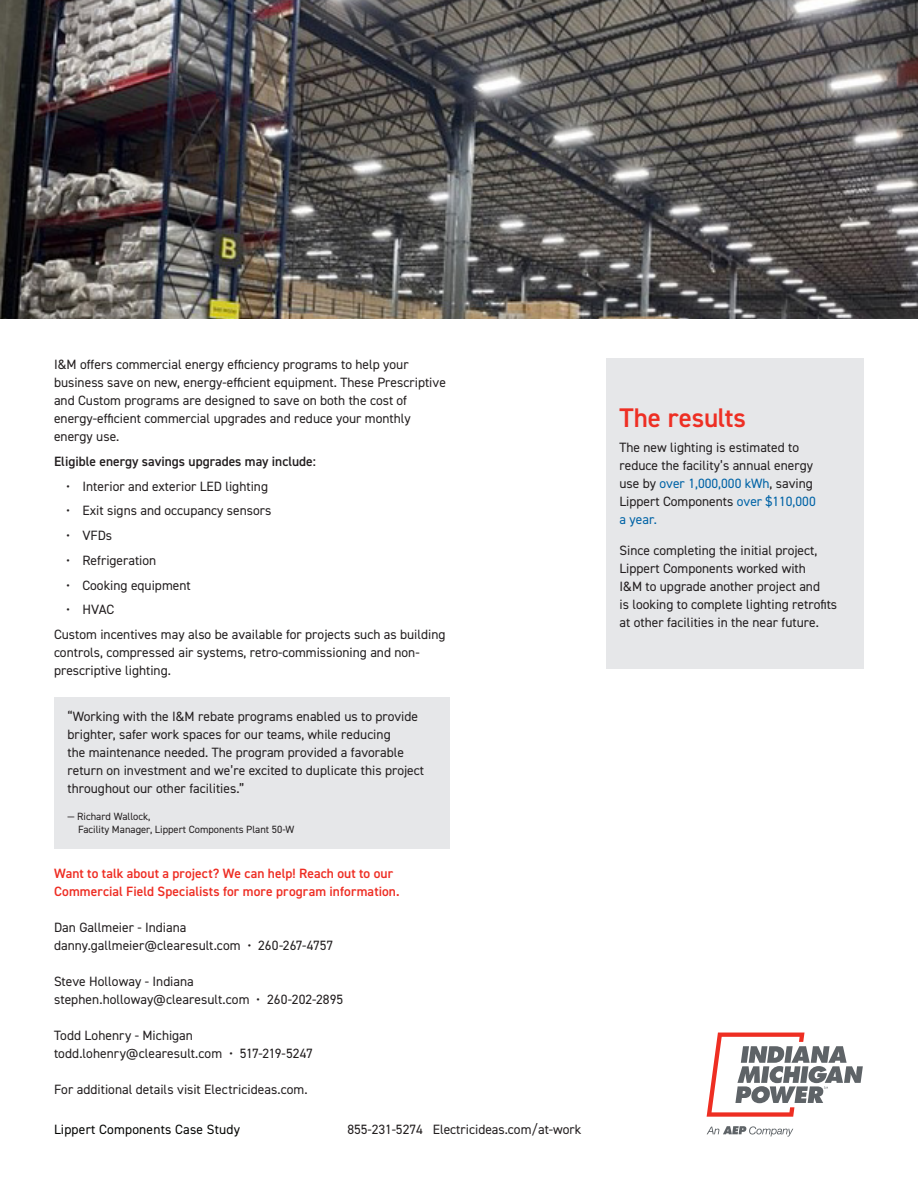
<style>
.page{position:relative;width:918px;height:1188px;background:#fff}
.page>*{position:absolute;margin:0;border:0;box-sizing:border-box;transform-origin:0 0}
.NHGD_-_Page_Header_S{font:600 27px "DIN2014";letter-spacing:-.01em;color:#ee2f24}
.NHGT_-_Paragraph_Tex{font:13.5px/18px "DIN2014";color:#231f20}
.NHGT_-_Small_Italic{font:13.5px "DIN2014";color:#231f20}
.NHGT_-_Small_Italic-2{font:600 13.5px/18px "DIN2014";letter-spacing:.005em;color:#ee2d23}
.NHGT_-_Paragraph_Tex-2{font:600 13.5px "DIN2014";color:#231f20}
.t1{font:13.5px "DIN2014";letter-spacing:.015em;color:#040503}
.NHGT_-_Paragraph_Tex-3{font:10.5px/13.5px "DIN2014";color:#231f20}
.s1{color:#0063a6}
</style>
<div class="page">
<svg style="left:707px;top:1126px;width:86px;height:11px"></svg>
<svg style="left:707px;top:1033px;width:156px;height:84px"></svg>
<img style="left:0;top:0;width:918px;height:318px">
<div style="left:606px;top:359px;width:258px;height:310px;background:#e6e7e9"></div>
<div style="left:54px;top:697px;width:396px;height:152px;background:#e6e7e9"></div>
<p class="NHGT_-_Paragraph_Tex" style="left:54px;top:355px;width:393px">I&amp;M offers commercial energy efficiency programs to help your business save on new, energy-efficient equipment. These Prescriptive and Custom programs are designed to save on both the cost of energy-efficient commercial upgrades and reduce your monthly energy use.</p>
<p class="NHGT_-_Paragraph_Tex-2" style="left:54px;top:452px;width:264px">Eligible energy savings upgrades may include:</p>
<p class="NHGT_-_Paragraph_Tex" style="left:66px;top:477px;width:204px">• Interior and exterior LED lighting</p>
<p class="NHGT_-_Paragraph_Tex" style="left:66px;top:501px;width:207px">• Exit signs and occupancy sensors</p>
<p class="NHGT_-_Paragraph_Tex" style="left:66px;top:526px;width:48px">• VFDs</p>
<p class="NHGT_-_Paragraph_Tex" style="left:66px;top:551px;width:92px">• Refrigeration</p>
<p class="NHGT_-_Paragraph_Tex" style="left:66px;top:576px;width:126px">• Cooking equipment</p>
<p class="NHGT_-_Paragraph_Tex" style="left:66px;top:600px;width:50px">• HVAC</p>
<p class="NHGT_-_Paragraph_Tex" style="left:54px;top:625px;width:393px">Custom incentives may also be available for projects such as building controls, compressed air systems, retro-commissioning and non&shy;prescriptive lighting.</p>
<p class="NHGT_-_Paragraph_Tex" style="left:68px;top:707px;width:358px">“Working with the I&amp;M rebate programs enabled us to provide brighter, safer work spaces for our teams, while reducing<br>the maintenance needed. The program provided a favorable return on investment and we’re excited to duplicate this project throughout our other facilities.”</p>
<p class="NHGT_-_Paragraph_Tex-3" style="left:78px;top:809px;width:218px;text-indent:-10px">— Richard Wallock,<br>Facility Manager, Lippert Components Plant 50-W</p>
<p class="NHGT_-_Small_Italic-2" style="left:54px;top:864px;width:347px">Want to talk about a project? We can help! Reach out to our<br>Commercial Field Specialists for more program information.</p>
<p class="NHGT_-_Small_Italic" style="left:54px;top:919px;width:134px">Dan Gallmeier - Indiana</p>
<p class="NHGT_-_Small_Italic" style="left:54px;top:937px;width:281px">danny.gallmeier@clearesult.com • 260-267-4757</p>
<p class="NHGT_-_Small_Italic" style="left:54px;top:973px;width:141px">Steve Holloway - Indiana</p>
<p class="NHGT_-_Small_Italic" style="left:54px;top:991px;width:291px">stephen.holloway@clearesult.com • 260-202-2895</p>
<p class="NHGT_-_Small_Italic" style="left:54px;top:1027px;width:141px">Todd Lohenry - Michigan</p>
<p class="NHGT_-_Small_Italic" style="left:54px;top:1045px;width:260px">todd.lohenry@clearesult.com • 517-219-5247</p>
<p class="NHGT_-_Small_Italic" style="left:54px;top:1081px;width:255px">For additional details visit Electricideas.com.</p>
<p class="t1" style="left:54px;top:1121px;width:188px">Lippert Components Case Study</p>
<p class="NHGT_-_Paragraph_Tex" style="left:347px;top:1120px;width:236px">855-231-5274 Electricideas.com/at-work</p>
<p class="NHGD_-_Page_Header_S" style="left:620px;top:400px;width:128px">The results</p>
<p class="NHGT_-_Paragraph_Tex" style="left:620px;top:438px;width:198px">The new lighting is estimated to reduce the facility’s annual energy use by <span class="s1">over 1,000,000 kWh</span>, saving<br>Lippert Components <span class="s1">over $110,000 a year.</span></p>
<p class="NHGT_-_Paragraph_Tex" style="left:620px;top:541px;width:219px">Since completing the initial project, Lippert Components worked with<br>I&amp;M to upgrade another project and<br>is looking to complete lighting retrofits at other facilities in the near future.</p>
</div>
